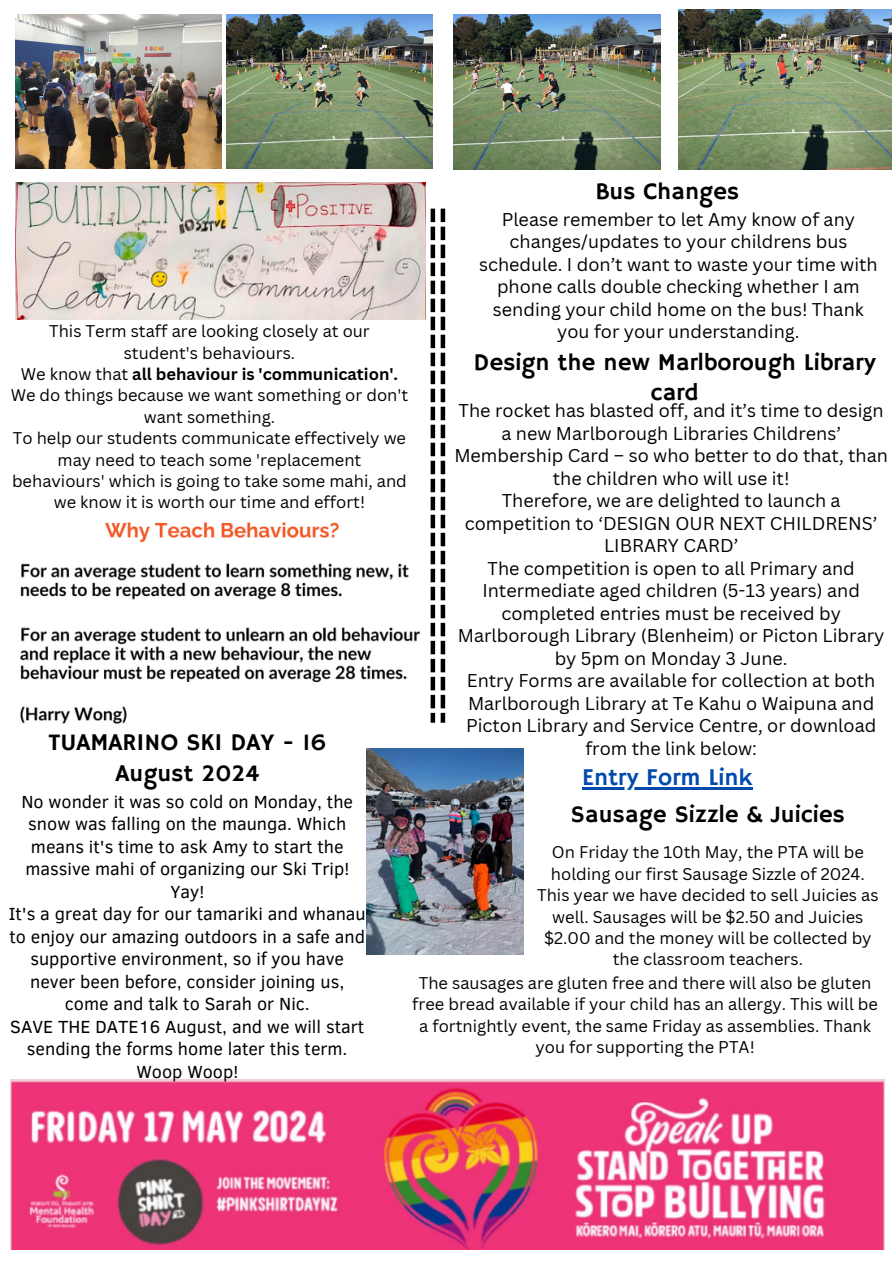
<style>
.page{position:relative;width:894px;height:1264px;background:#fff}
.page>*{position:absolute;margin:0;border:0;box-sizing:border-box;transform-origin:0 0}
.t1{font:24px/30.3px "Hammersmith One";color:#000;text-align:center}
.t2{font:24px "Hammersmith One";color:#004aad}
.t3{font:18px/22.5px "Canva Sans";color:#000;text-align:center}
.t4{font:18px/22.5px "Clear Sans";color:#000;text-align:center}
.t5{font:16.5px/21.3px "Canva Sans";color:#000;text-align:center}
.t6{font:700 16.5px "Canva Sans";color:#000}
.s1{font-weight:400}
</style>
<div class="page">
<img style="left:366px;top:749px;width:157px;height:205px">
<img style="left:11px;top:1079px;width:873px;height:170px">
<img style="left:226px;top:14px;width:206px;height:154px">
<img style="left:678px;top:10px;width:212px;height:159px">
<img style="left:453px;top:14px;width:207px;height:156px">
<img style="left:15px;top:14px;width:206px;height:154px">
<img style="left:15px;top:183px;width:410px;height:136px">
<img style="left:20px;top:522px;width:416px;height:202px">
<hr style="left:582px;top:787px;width:170px;height:2px;background:#004aad">
<svg style="left:430px;top:209px;width:15px;height:513px"></svg>
<p class="t1" style="left:595px;top:178px;width:145px">Bus Changes</p>
<p class="t3" style="left:479px;top:207px;width:400px">Please remember to let Amy know of any changes/updates to your childrens bus schedule. I don’t want to waste your time with phone calls double checking whether I am sending your child home on the bus! Thank you for your understanding.</p>
<p class="t1" style="left:473px;top:348px;width:403px">Design the new Marlborough Library card</p>
<p class="t3" style="left:454px;top:399px;width:435px">The rocket has blasted off, and it’s time to design a new Marlborough Libraries Childrens’ Membership Card – so who better to do that, than the children who will use it!</p>
<h1 class="t3" style="left:464px;top:489px;width:414px">Therefore, we are delighted to launch a competition to ‘DESIGN OUR NEXT CHILDRENS’<br>LIBRARY CARD’</h1>
<p class="t3" style="left:457px;top:556px;width:428px">The competition is open to all Primary and Intermediate aged children (5-13 years) and completed entries must be received by Marlborough Library (Blenheim) or Picton Library by 5pm on Monday 3 June.</p>
<p class="t3" style="left:466px;top:669px;width:411px">Entry Forms are available for collection at both Marlborough Library at Te Kahu o Waipuna and Picton Library and Service Centre, or download from the link below:</p>
<p class="t2" style="left:582px;top:763px;width:172px">Entry Form Link</p>
<p class="t5" style="left:49px;top:320px;width:322px">This Term staff are looking closely at our student's behaviours.</p>
<p class="t6" style="left:21px;top:362px;width:378px"><span class="s1">We know that</span> all behaviour is 'communication'.</p>
<p class="t5" style="left:11px;top:384px;width:399px">We do things because we want something or don't want something.</p>
<h1 class="t5" style="left:12px;top:427px;width:396px">To help our students communicate effectively we may need to teach some 'replacement behaviours' which is going to take some mahi, and we know it is worth our time and effort!</h1>
<p class="t1" style="left:48px;top:728px;width:279px">TUAMARINO SKI DAY - 16<br>August 2024</p>
<p class="t4" style="left:21px;top:789px;width:333px">No wonder it was so cold on Monday, the snow was falling on the maunga. Which means it's time to ask Amy to start the massive mahi of organizing our Ski Trip!<br>Yay!</p>
<p class="t4" style="left:9px;top:901px;width:358px">It's a great day for our tamariki and whanau to enjoy our amazing outdoors in a safe and supportive environment, so if you have never been before, consider joining us, come and talk to Sarah or Nic.</p>
<p class="t4" style="left:10px;top:1014px;width:355px">SAVE THE DATE16 August, and we will start sending the forms home later this term.<br>Woop Woop!</p>
<p class="t1" style="left:570px;top:800px;width:275px">Sausage Sizzle &amp; Juicies</p>
<p class="t5" style="left:537px;top:841px;width:343px">On Friday the 10th May, the PTA will be holding our first Sausage Sizzle of 2024.<br>This year we have decided to sell Juicies as well. Sausages will be $2.50 and Juicies $2.00 and the money will be collected by the classroom teachers.</p>
<h1 class="t5" style="left:412px;top:971px;width:467px">The sausages are gluten free and there will also be gluten free bread available if your child has an allergy. This will be a fortnightly event, the same Friday as assemblies. Thank you for supporting the PTA!</h1>
</div>
